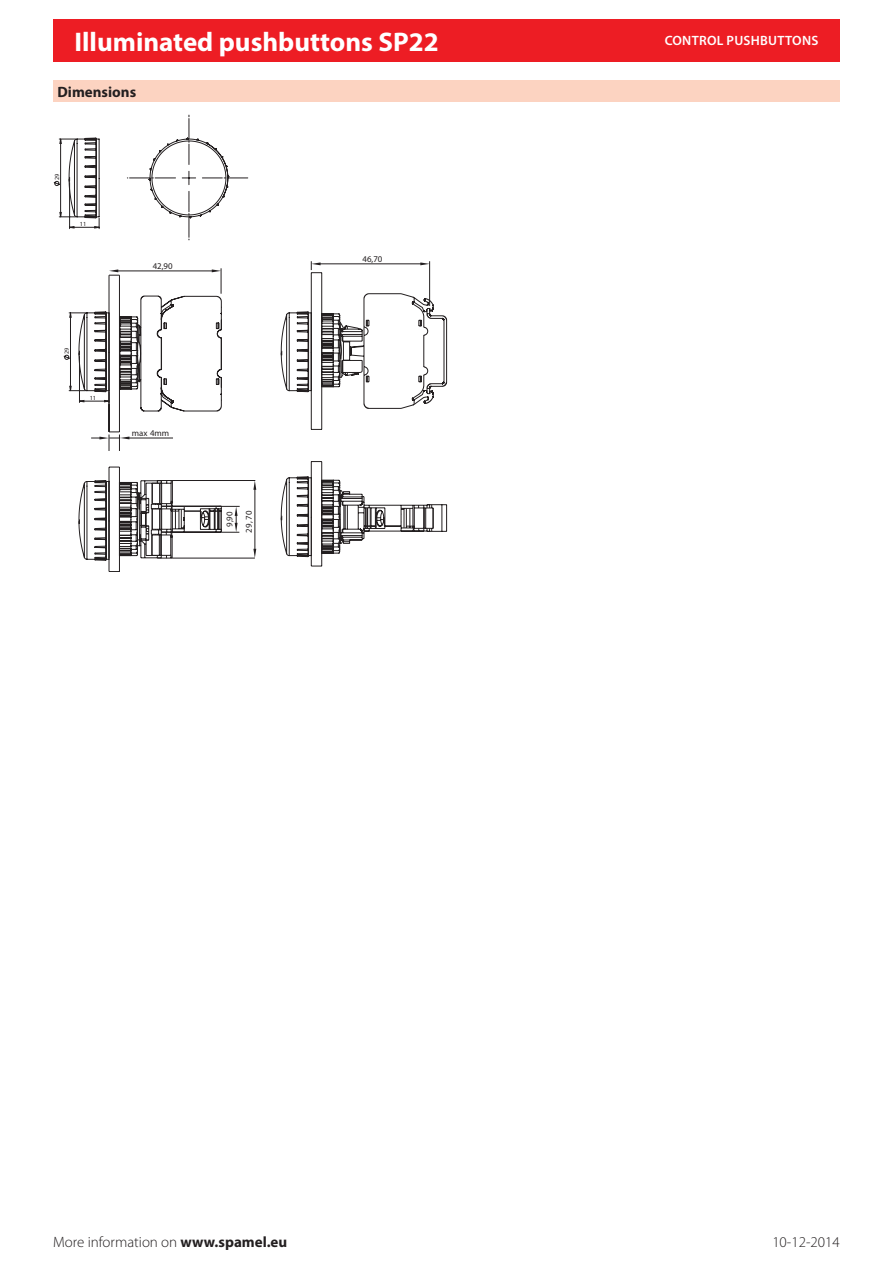
<style>
.page{position:relative;width:893px;height:1263px;background:#fff}
.page>*{position:absolute;margin:0;border:0;box-sizing:border-box;transform-origin:0 0}
.t1{font:700 27px "Myriad Pro";color:#fff}
.t2{font:300 15px "Myriad Pro";color:#231f20}
.Überschrift{font:700 15px "Myriad Pro";color:#231f20}
.t3{font:600 13.5px "Myriad Pro";letter-spacing:.02em;color:#fff}
.Cecha_Wymiary{font:8.85px "Myriad Pro";color:#231f20}
.Cecha_Wymiary-2{font:6.3px "Myriad Pro";color:#231f20}
.s1{font-weight:700}
</style>
<div class="page">
<div style="left:53px;top:19px;width:787px;height:43px;background:#ed1d24"></div>
<div style="left:53px;top:81px;width:787px;height:21px;background:#fcd3c1"></div>
<hr style="left:255px;top:489px;width:1px;height:60px;background:#231f20">
<hr style="left:172px;top:558px;width:83px;height:1px;background:#231f20">
<hr style="left:171px;top:480px;width:84px;height:1px;background:#231f20">
<svg style="left:253px;top:480px;width:3px;height:10px"></svg>
<svg style="left:253px;top:549px;width:3px;height:9px"></svg>
<svg style="left:54px;top:115px;width:194px;height:125px"></svg>
<svg style="left:63px;top:268px;width:177px;height:304px"></svg>
<svg style="left:281px;top:261px;width:166px;height:306px"></svg>
<h1 class="t1" style="left:74px;top:24px;width:366px">Illuminated pushbuttons SP22</h1>
<p class="Überschrift" style="left:57px;top:82px;width:80px">Dimensions</p>
<p class="Cecha_Wymiary-2" style="left:53px;top:180px;width:8px;rotate:-90deg">29</p>
<p class="Cecha_Wymiary-2" style="left:80px;top:220px;width:8px">11</p>
<p class="Cecha_Wymiary-2" style="left:63px;top:354px;width:8px;rotate:-90deg">29</p>
<p class="Cecha_Wymiary-2" style="left:90px;top:394px;width:8px">11</p>
<p class="Cecha_Wymiary" style="left:153px;top:260px;width:21px">42,90</p>
<p class="Cecha_Wymiary" style="left:132px;top:428px;width:39px">max 4mm</p>
<p class="Cecha_Wymiary" style="left:224px;top:527px;width:17px;rotate:-90deg">9,90</p>
<p class="Cecha_Wymiary" style="left:244px;top:533px;width:24px;rotate:-90deg">07, 92</p>
<p class="Cecha_Wymiary" style="left:362px;top:253px;width:21px">46,70</p>
<p class="t3" style="left:665px;top:32px;width:155px">CONTROL PUSHBUTTONS</p>
<p class="t2" style="left:53px;top:1234px;width:236px">More information on <span class="s1">www.spamel.eu</span></p>
<p class="t2" style="left:772px;top:1234px;width:69px">10-12-2014</p>
</div>
